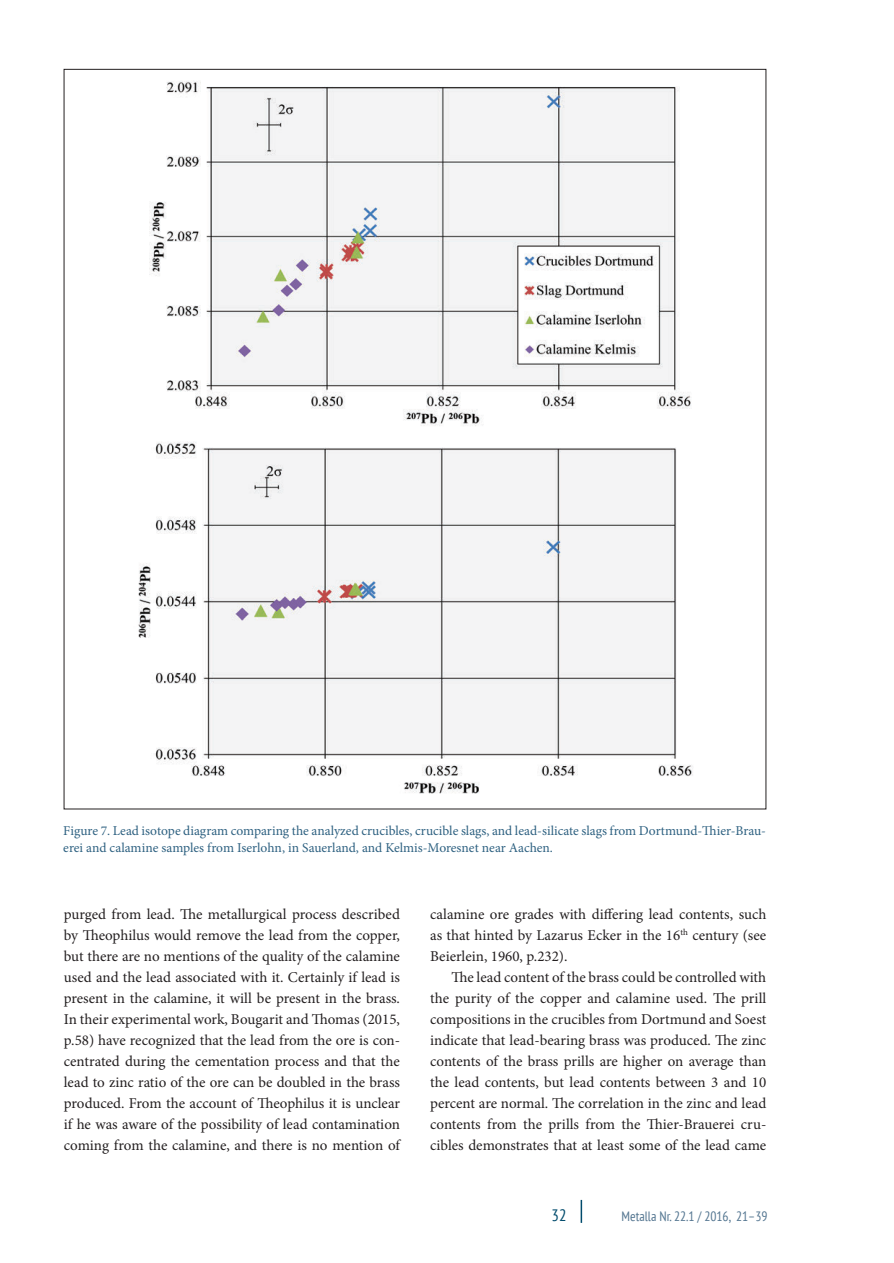
<style>
.page{position:relative;width:894px;height:1263px;background:#fff}
.page>*{position:absolute;margin:0;border:0;box-sizing:border-box;transform-origin:0 0}
.t1{font:condensed 16.5px "PT Sans";color:#014b6c}
.t2{font:15px/21px "Minion Pro";color:#231f20;text-align:justify}
.t3{font:13.5px/16.5px "Minion Pro";color:#2e6181}
.t4{font:condensed 13.5px "PT Sans";color:#537590}
</style>
<div class="page">
<hr style="left:580px;top:1200px;width:2px;height:23px;background:#014b6c">
<img style="left:150px;top:81px;width:541px;height:345px">
<img style="left:138px;top:442px;width:555px;height:352px">
<p class="t3" style="left:63px;top:822px;width:704px">Figure 7. Lead isotope diagram comparing the analyzed crucibles, crucible slags, and lead-silicate slags from Dortmund-Thier-Brau&shy;erei and calamine samples from Iserlohn, in Sauerland, and Kelmis-Moresnet near Aachen.</p>
<p class="t2" style="left:64px;top:904px;width:337px">purged from lead. The metallurgical process described by Theophilus would remove the lead from the copper, but there are no mentions of the quality of the calamine used and the lead associated with it. Certainly if lead is present in the calamine, it will be present in the brass.<br>In their experimental work, Bougarit and Thomas (2015, p.58) have recognized that the lead from the ore is con&shy;centrated during the cementation process and that the lead to zinc ratio of the ore can be doubled in the brass produced. From the account of Theophilus it is unclear if he was aware of the possibility of lead contamination coming from the calamine, and there is no mention of</p>
<p class="t2" style="left:430px;top:904px;width:337px">calamine ore grades with differing lead contents, such as that hinted by Lazarus Ecker in the 16<sup>th</sup> century (see Beierlein, 1960, p.232).</p>
<p class="t2" style="left:430px;top:967px;width:337px;text-indent:21px">The lead content of the brass could be controlled with the purity of the copper and calamine used. The prill compositions in the crucibles from Dortmund and Soest indicate that lead-bearing brass was produced. The zinc contents of the brass prills are higher on average than the lead contents, but lead contents between 3 and 10 percent are normal. The correlation in the zinc and lead contents from the prills from the Thier-Brauerei cru&shy;cibles demonstrates that at least some of the lead came</p>
<p class="t1" style="left:551px;top:1204px;width:16px">32</p>
<p class="t4" style="left:621px;top:1207px;width:147px">Metalla Nr. 22.1 / 2016, 21–39</p>
</div>
